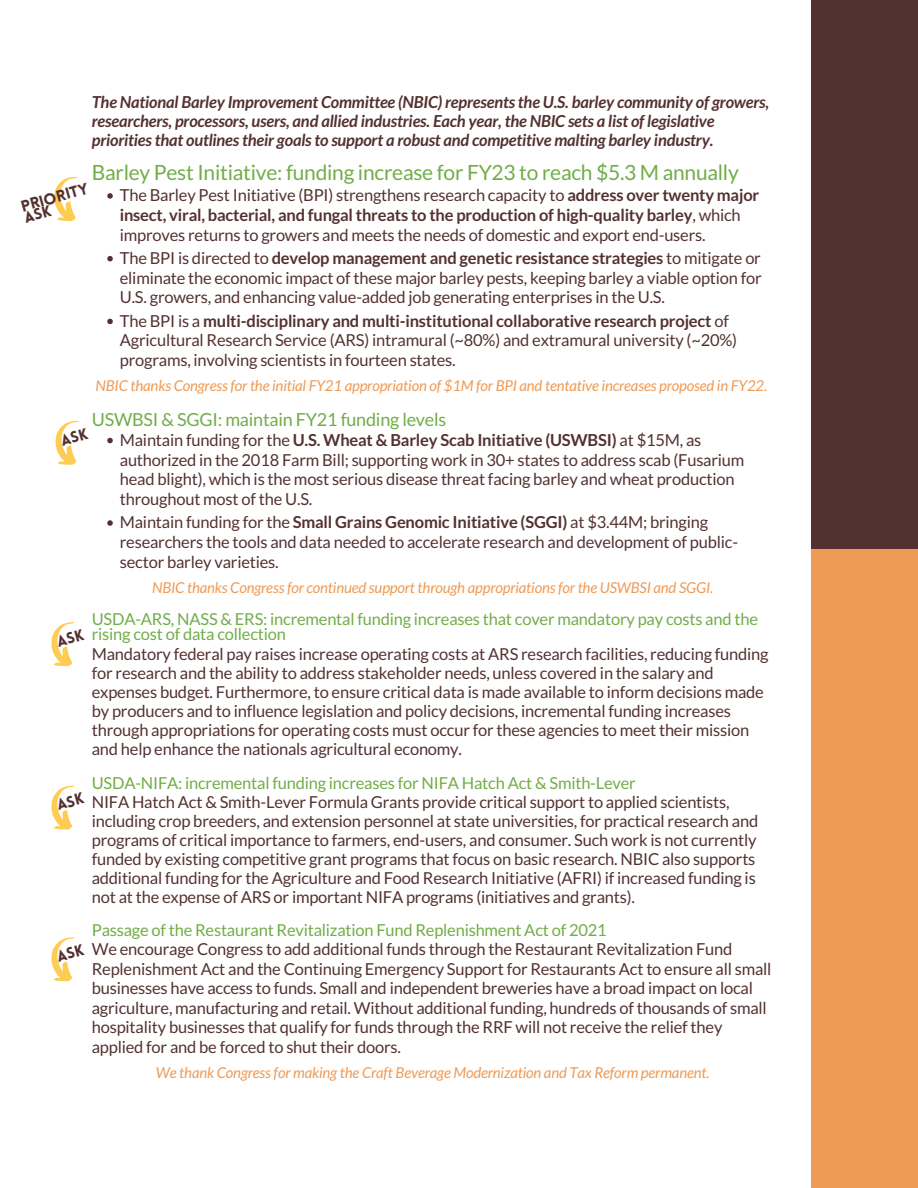
<style>
.page{position:relative;width:918px;height:1188px;background:#fff}
.page>*{position:absolute;margin:0;border:0;box-sizing:border-box;transform-origin:0 0}
.t1{font:21px "Lato";letter-spacing:-.01em;color:#71ad48}
.t2{font:18px "Lato";letter-spacing:-.01em;color:#71ad48}
.t3{font:16.5px/19.8px "Lato";letter-spacing:-.01em;color:#543131}
.t4{font:italic 700 16.5px/19.2px "Lato";letter-spacing:-.01em;color:#543131}
.t5{font:16.5px/15.8px "Lato";letter-spacing:-.01em;color:#71ad48}
.t6{font:900 15.45px/11.6px "Lovelo";color:#543131}
.t7{font:italic 15px "Lato";letter-spacing:-.01em;color:#ee9b57}
.s1{font-weight:700}
</style>
<div class="page">
<div style="left:811px;top:0;width:107px;height:581px;background:#543131"></div>
<div style="left:811px;top:550px;width:107px;height:638px;background:#ee9b57"></div>
<svg style="left:54px;top:176px;width:24px;height:45px"></svg>
<svg style="left:107px;top:193px;width:6px;height:6px"></svg>
<svg style="left:107px;top:256px;width:6px;height:5px"></svg>
<svg style="left:107px;top:319px;width:6px;height:5px"></svg>
<svg style="left:107px;top:438px;width:6px;height:5px"></svg>
<svg style="left:107px;top:520px;width:6px;height:6px"></svg>
<svg style="left:51px;top:622px;width:24px;height:45px"></svg>
<svg style="left:55px;top:420px;width:24px;height:45px"></svg>
<svg style="left:51px;top:785px;width:24px;height:45px"></svg>
<svg style="left:51px;top:937px;width:24px;height:45px"></svg>
<p class="t4" style="left:92px;top:92px;width:679px">The National Barley Improvement Committee (NBIC) represents the U.S. barley community of growers, researchers, processors, users, and allied industries. Each year, the NBIC sets a list of legislative priorities that outlines their goals to support a robust and competitive malting barley industry.</p>
<p class="t1" style="left:92px;top:160px;width:648px">Barley Pest Initiative: funding increase for FY23 to reach $5.3 M annually</p>
<p class="t6" style="left:20px;top:203px;width:71px;rotate:-16deg">PRIORITY<br>ASK</p>
<p class="t3" style="left:120px;top:185px;width:641px">The Barley Pest Initiative (BPI) strengthens research capacity to <span class="s1">address over twenty major insect, viral, bacterial, and fungal threats to the production of high-quality barley</span>, which improves returns to growers and meets the needs of domestic and export end-users.</p>
<p class="t3" style="left:120px;top:248px;width:644px;text-align:justify">The BPI is directed to <span class="s1">develop management and genetic resistance strategies</span> to mitigate or eliminate the economic impact of these major barley pests, keeping barley a viable option for U.S. growers, and enhancing value-added job generating enterprises in the U.S.</p>
<p class="t3" style="left:120px;top:310px;width:619px">The BPI is a <span class="s1">multi-disciplinary and multi-institutional collaborative research project</span> of<br>Agricultural Research Service (ARS) intramural (~80%) and extramural university (~20%) programs, involving scientists in fourteen states.</p>
<p class="t7" style="left:96px;top:377px;width:673px">NBIC thanks Congress for the initial FY21 appropriation of $1M for BPI and tentative increases proposed in FY22.</p>
<p class="t2" style="left:92px;top:408px;width:356px">USWBSI &amp; SGGI: maintain FY21 funding levels</p>
<p class="t3" style="left:120px;top:429px;width:626px">Maintain funding for the <span class="s1">U.S. Wheat &amp; Barley Scab Initiative (USWBSI)</span> at $15M, as authorized in the 2018 Farm Bill; supporting work in 30+ states to address scab (Fusarium head blight), which is the most serious disease threat facing barley and wheat production throughout most of the U.S.</p>
<p class="t3" style="left:120px;top:512px;width:620px">Maintain funding for the <span class="s1">Small Grains Genomic Initiative (SGGI)</span> at $3.44M; bringing researchers the tools and data needed to accelerate research and development of public&shy;sector barley varieties.</p>
<p class="t7" style="left:152px;top:578px;width:563px">NBIC thanks Congress for continued support through appropriations for the USWBSI and SGGI.</p>
<p class="t5" style="left:92px;top:610px;width:668px">USDA-ARS, NASS &amp; ERS: incremental funding increases that cover mandatory pay costs and the rising cost of data collection</p>
<p class="t3" style="left:92px;top:644px;width:678px;line-height:19.2px">Mandatory federal pay raises increase operating costs at ARS research facilities, reducing funding for research and the ability to address stakeholder needs, unless covered in the salary and expenses budget. Furthermore, to ensure critical data is made available to inform decisions made by producers and to influence legislation and policy decisions, incremental funding increases through appropriations for operating costs must occur for these agencies to meet their mission and help enhance the nationals agricultural economy.</p>
<p class="t5" style="left:92px;top:774px;width:546px">USDA-NIFA: incremental funding increases for NIFA Hatch Act &amp; Smith-Lever</p>
<p class="t3" style="left:92px;top:792px;width:668px;line-height:19.2px">NIFA Hatch Act &amp; Smith-Lever Formula Grants provide critical support to applied scientists, including crop breeders, and extension personnel at state universities, for practical research and programs of critical importance to farmers, end-users, and consumer. Such work is not currently funded by existing competitive grant programs that focus on basic research. NBIC also supports additional funding for the Agriculture and Food Research Initiative (AFRI) if increased funding is not at the expense of ARS or important NIFA programs (initiatives and grants).</p>
<p class="t5" style="left:92px;top:922px;width:516px">Passage of the Restaurant Revitalization Fund Replenishment Act of 2021</p>
<p class="t3" style="left:92px;top:939px;width:681px">We encourage Congress to add additional funds through the Restaurant Revitalization Fund Replenishment Act and the Continuing Emergency Support for Restaurants Act to ensure all small businesses have access to funds. Small and independent breweries have a broad impact on local agriculture, manufacturing and retail. Without additional funding, hundreds of thousands of small hospitality businesses that qualify for funds through the RRF will not receive the relief they applied for and be forced to shut their doors.</p>
<p class="t7" style="left:156px;top:1063px;width:555px">We thank Congress for making the Craft Beverage Modernization and Tax Reform permanent.</p>
</div>
